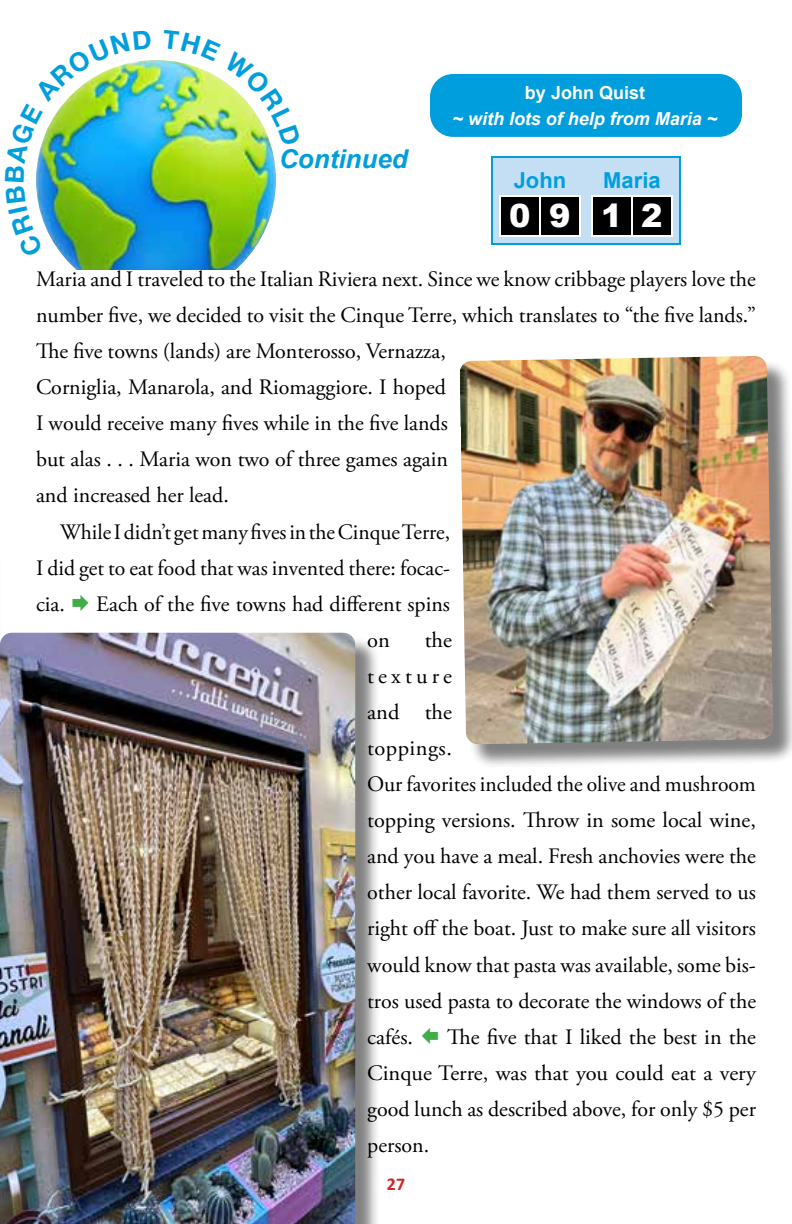
<style>
.page{position:relative;width:792px;height:1224px;background:#fff}
.page>*{position:absolute;margin:0;border:0;box-sizing:border-box;transform-origin:0 0}
.t1{font:900 32px "Arial";color:#fff}
.t2{font:italic 700 26px "Arial";color:#009edd}
.t3{font:22px/36px "Adobe Garamond Pro";color:#000}
.t4{font:700 22px "Arial";color:#009edd}
.t5{font:italic 700 18px "Arial";color:#fff}
.t6{font:700 18px "Arial";color:#fff}
.t7{font:700 18px "Calibri";color:#d2232a}
</style>
<div class="page">
<div style="left:429px;top:73px;width:314px;height:65px;background:#009edd;border-radius:24px"></div>
<div style="left:428px;top:72px;width:316px;height:67px;border:2px solid #fff;border-radius:24px"></div>
<div style="left:492px;top:157px;width:188px;height:87px;background:#c4dff4"></div>
<div style="left:501px;top:197px;width:170px;height:38px;background:#000"></div>
<hr style="left:539px;top:197px;width:2px;height:38px;background:#fff">
<hr style="left:579px;top:197px;width:2px;height:38px;background:#fff">
<hr style="left:591px;top:197px;width:2px;height:38px;background:#fff">
<hr style="left:631px;top:197px;width:2px;height:38px;background:#fff">
<hr style="left:671px;top:197px;width:2px;height:38px;background:#fff">
<hr style="left:499px;top:195px;width:41px;height:2px;background:#fff">
<hr style="left:499px;top:197px;width:2px;height:38px;background:#fff">
<hr style="left:540px;top:195px;width:41px;height:2px;background:#fff">
<hr style="left:591px;top:195px;width:41px;height:2px;background:#fff">
<hr style="left:632px;top:195px;width:41px;height:2px;background:#fff">
<hr style="left:499px;top:235px;width:41px;height:2px;background:#fff">
<hr style="left:540px;top:235px;width:41px;height:2px;background:#fff">
<hr style="left:591px;top:235px;width:41px;height:2px;background:#fff">
<hr style="left:632px;top:235px;width:41px;height:2px;background:#fff">
<div style="left:491px;top:156px;width:190px;height:89px;border:2px solid #009edd"></div>
<img style="left:36px;top:60px;width:240px;height:240px;border-radius:120px">
<div style="left:36px;top:270px;width:720px;height:882px;background:#fff"></div>
<div style="left:3px;top:636px;width:377px;height:588px;background:#000;opacity:.5"></div>
<img style="left:0;top:633px;width:355px;height:591px">
<div style="left:463px;top:359px;width:329px;height:410px;background:#000;opacity:.5"></div>
<img style="left:460px;top:356px;width:313px;height:388px">
<img style="left:36px;top:60px;width:115px;height:198px">
<img style="left:162px;top:60px;width:109px;height:86px">
<p class="t2" style="left:279px;top:142px;width:130px">Continued</p>
<p class="t6" style="left:525px;top:81px;width:122px">by John Quist</p>
<p class="t5" style="left:453px;top:107px;width:266px">~ with lots of help from Maria ~</p>
<p class="t4" style="left:514px;top:166px;width:54px">John</p>
<p class="t4" style="left:603px;top:166px;width:59px">Maria</p>
<h1 class="t1" style="left:509px;top:193px;width:155px">09 12</h1>
<p class="t3" style="left:36px;top:262px;width:721px">Maria and I traveled to the Italian Riviera next. Since we know cribbage players love the</p>
<p class="t3" style="left:36px;top:298px;width:721px">number five, we decided to visit the Cinque Terre, which translates to “the five lands.”</p>
<p class="t3" style="left:36px;top:334px;width:411px">The five towns (lands) are Monterosso, Vernazza,</p>
<p class="t3" style="left:36px;top:370px;width:412px">Corniglia, Manarola, and Riomaggiore. I hoped</p>
<p class="t3" style="left:36px;top:406px;width:413px">I would receive many fives while in the five lands</p>
<p class="t3" style="left:36px;top:442px;width:413px">but alas . . . Maria won two of three games again</p>
<p class="t3" style="left:36px;top:478px;width:194px">and increased her lead.</p>
<p class="t3" style="left:60px;top:514px;width:392px">While I didn’t get many fives in the Cinque Terre,</p>
<p class="t3" style="left:36px;top:550px;width:416px">I did get to eat food that was invented there: focac-</p>
<p class="t3" style="left:36px;top:587px;width:30px">cia.</p>
<p class="t3" style="left:367px;top:587px;width:84px;text-indent:-271px">Each of the five towns had different spins on</p>
<p class="t3" style="left:367px;top:623px;width:390px;text-indent:57px">the<br>texture<br>and the<br>toppings.<br>Our favorites included the olive and mushroom topping versions. Throw in some local wine, and you have a meal. Fresh anchovies were the other local favorite. We had them served to us right off the boat. Just to make sure all visitors would know that pasta was available, some bis&shy;tros used pasta to decorate the windows of the cafés.</p>
<p class="t3" style="left:367px;top:1020px;width:390px;text-align:justify;text-indent:80px">The five that I liked the best in the Cinque Terre, was that you could eat a very good lunch as described above, for only $5 per person.</p>
<p class="t7" style="left:387px;top:1172px;width:20px">27</p>
</div>
